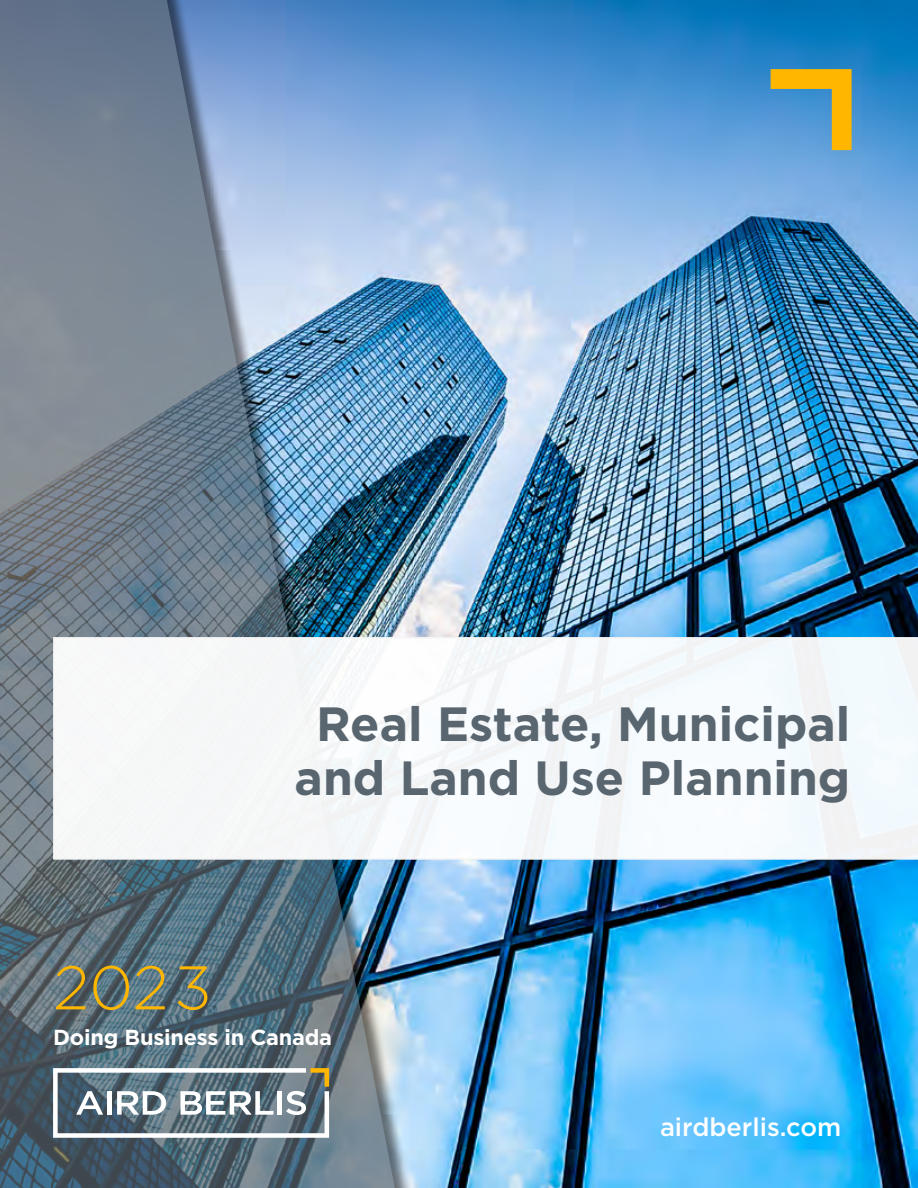
<style>
.page{position:relative;width:918px;height:1188px;background:#fff}
.page>*{position:absolute;margin:0;border:0;box-sizing:border-box;transform-origin:0 0}
.t1{font:300 61.5px "Gotham";color:#ffb600}
.t2{font:700 48px/54px "Gotham";color:#596670;text-align:center}
.t3{font:500 25.5px "Gotham";color:#fff}
.t4{font:700 21.75px "Gotham";letter-spacing:-.01em;color:#fff}
</style>
<div class="page">
<img style="left:423px;top:0;width:495px;height:1188px">
<svg style="left:771px;top:69px;width:81px;height:81px;background:#9ba47a"></svg>
<div style="left:0;top:0;width:423px;height:1188px;background:#000;opacity:.75"></div>
<img style="left:0;top:0;width:404px;height:1188px">
<svg style="left:53px;top:1068px;width:276px;height:70px"></svg>
<div style="left:52px;top:636px;width:866px;height:224px;background:#f6f9fa"></div>
<p class="t2" style="left:295px;top:696px;width:557px">Real Estate, Municipal and Land Use Planning</p>
<p class="t1" style="left:53px;top:949px;width:160px">2023</p>
<p class="t4" style="left:53px;top:1023px;width:281px">Doing Business in Canada</p>
<p class="t3" style="left:660px;top:1110px;width:183px">airdberlis.com</p>
</div>
